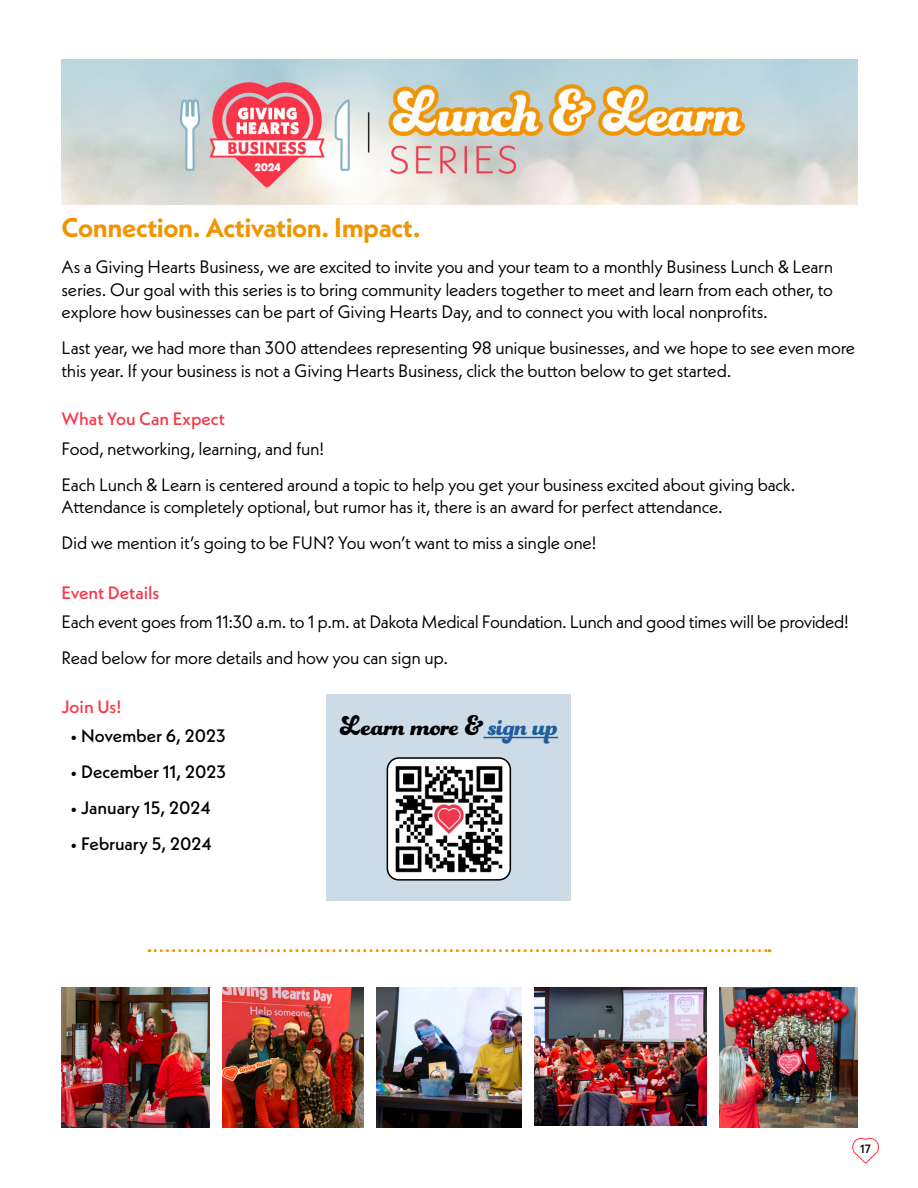
<style>
.page{position:relative;width:918px;height:1188px;background:#fff}
.page>*{position:absolute;margin:0;border:0;box-sizing:border-box;transform-origin:0 0}
.t1{font:30px "Funkydori";letter-spacing:-.01em;color:#000}
.t2{font:700 27px "Neue Kabel";letter-spacing:-.015em;color:#f09500}
.t3{font:18px/22.5px "Neue Kabel";letter-spacing:-.02em;color:#000}
.t4{font:500 18px "Neue Kabel";letter-spacing:-.005em;color:#000}
.t5{font:500 18px "Neue Kabel";color:#f8374a}
.t6{font:500 12px "Neue Kabel";color:#000}
.s1{font-weight:400}
.s2{color:#215e9e}
</style>
<div class="page">
<img style="left:223px;top:988px;width:140px;height:140px">
<img style="left:376px;top:988px;width:146px;height:140px">
<img style="left:719px;top:988px;width:139px;height:140px">
<img style="left:535px;top:988px;width:171px;height:138px">
<img style="left:62px;top:988px;width:148px;height:140px">
<img style="left:62px;top:60px;width:796px;height:144px">
<svg style="left:149px;top:949px;width:621px;height:3px"></svg>
<div style="left:327px;top:694px;width:244px;height:207px;background:#ccdbe6"></div>
<img style="left:388px;top:760px;width:120px;height:118px">
<div style="left:387px;top:757px;width:124px;height:124px;border:2px solid #000;border-radius:12px"></div>
<hr style="left:483px;top:737px;width:75px;height:1px;background:#215e9e">
<svg style="left:852px;top:1137px;width:27px;height:27px"></svg>
<h2 class="t2" style="left:62px;top:211px;width:360px">Connection. Activation. Impact.</h2>
<p class="t3" style="left:62px;top:256px;width:773px;text-align:justify">As a Giving Hearts Business, we are excited to invite you and your team to a monthly Business Lunch &amp; Learn series. Our goal with this series is to bring community leaders together to meet and learn from each other, to explore how businesses can be part of Giving Hearts Day, and to connect you with local nonprofits.</p>
<p class="t3" style="left:62px;top:337px;width:795px">Last year, we had more than 300 attendees representing 98 unique businesses, and we hope to see even more this year. If your business is not a Giving Hearts Business, click the button below to get started.</p>
<p class="t5" style="left:62px;top:408px;width:165px">What You Can Expect</p>
<p class="t3" style="left:62px;top:430px;width:735px;line-height:36px">Food, networking, learning, and fun!<br>Each Lunch &amp; Learn is centered around a topic to help you get your business excited about giving back.</p>
<p class="t3" style="left:62px;top:489px;width:663px;line-height:36px">Attendance is completely optional, but rumor has it, there is an award for perfect attendance.<br>Did we mention it’s going to be FUN? You won’t want to miss a single one!</p>
<p class="t5" style="left:62px;top:581px;width:99px">Event Details</p>
<p class="t3" style="left:62px;top:603px;width:789px;line-height:36px">Each event goes from 11:30 a.m. to 1 p.m. at Dakota Medical Foundation. Lunch and good times will be provided!<br>Read below for more details and how you can sign up.</p>
<p class="t5" style="left:62px;top:695px;width:61px">Join Us!</p>
<p class="t4" style="left:71px;top:724px;width:157px"><span class="s1">•</span> November 6, 2023</p>
<p class="t4" style="left:71px;top:760px;width:157px"><span class="s1">•</span> December 11, 2023</p>
<p class="t4" style="left:71px;top:796px;width:142px"><span class="s1">•</span> January 15, 2024</p>
<p class="t4" style="left:71px;top:832px;width:143px"><span class="s1">•</span> February 5, 2024</p>
<h1 class="t1" style="left:340px;top:707px;width:220px">Learn more &amp; <span class="s2">sign up</span></h1>
<p class="t6" style="left:860px;top:1141px;width:12px">17</p>
</div>
